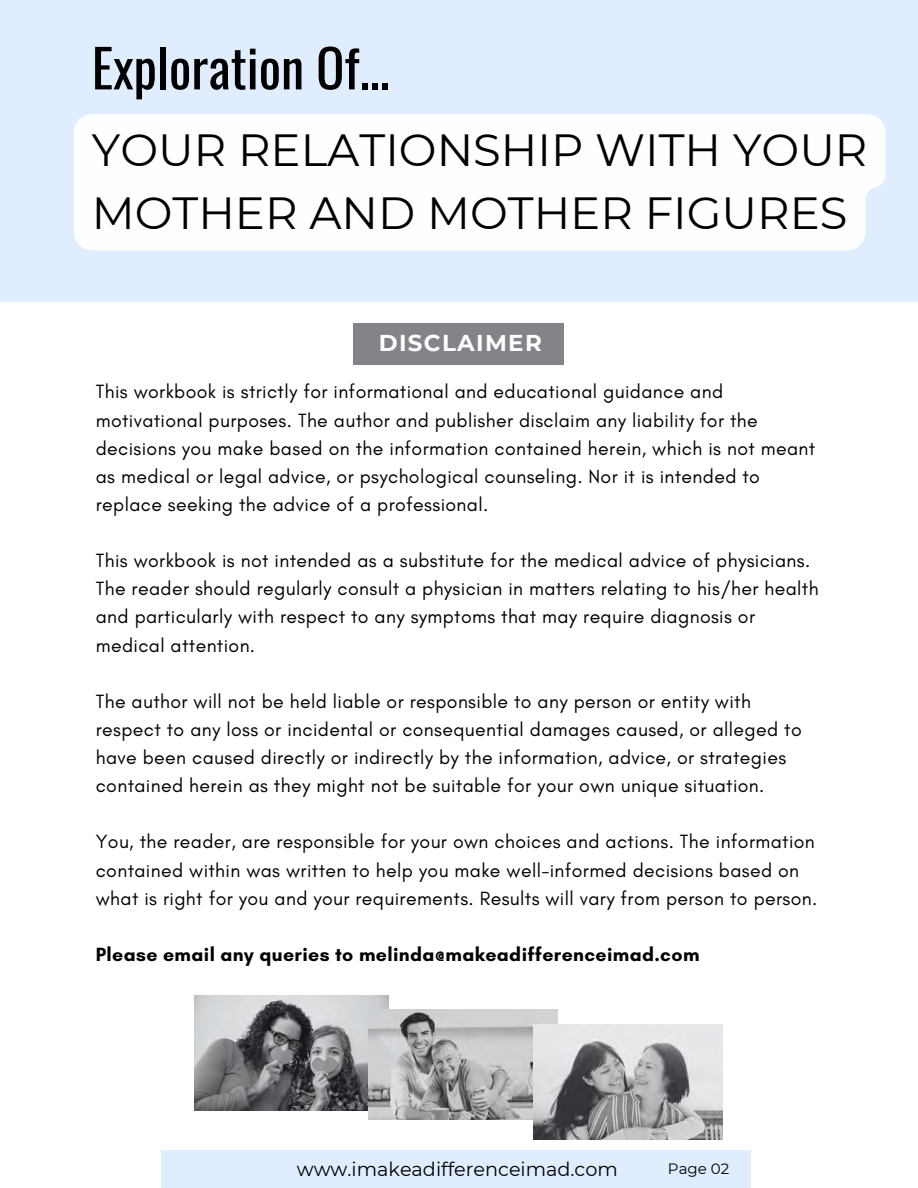
<style>
.page{position:relative;width:918px;height:1188px;background:#fff}
.page>*{position:absolute;margin:0;border:0;box-sizing:border-box;transform-origin:0 0}
.t1{font:52.5px "Oswald";color:#000}
.t2{font:45px/63px "Montserrat";color:#000}
.t3{font:700 22.95px "Montserrat";letter-spacing:.06em;color:#fff}
.t4{font:19.5px/28.2px "Glacial Indifference";letter-spacing:.02em;color:#000}
.t5{font:700 19.5px "Glacial Indifference";letter-spacing:.02em;color:#000}
.t6{font:19.2px "Montserrat";color:#000}
.t7{font:15px "Montserrat";color:#000}
</style>
<div class="page">
<div style="left:0;top:0;width:918px;height:302px;background:#e0edff"></div>
<div style="left:161px;top:1150px;width:589px;height:38px;background:#e0edff"></div>
<div style="left:354px;top:324px;width:210px;height:41px;background:#83848a"></div>
<img style="left:195px;top:995px;width:193px;height:115px">
<img style="left:369px;top:1010px;width:189px;height:110px">
<img style="left:534px;top:1024px;width:189px;height:115px">
<div style="left:74px;top:114px;width:812px;height:136px;background:#fdfeff"></div>
<h5 class="t1" style="left:92px;top:27px;width:299px">Exploration Of...</h5>
<p class="t2" style="left:92px;top:118px;width:777px">YOUR RELATIONSHIP WITH YOUR<br>MOTHER AND MOTHER FIGURES</p>
<p class="t3" style="left:379px;top:329px;width:165px">DISCLAIMER</p>
<h2 class="t4" style="left:96px;top:378px;width:721px">This workbook is strictly for informational and educational guidance and motivational purposes. The author and publisher disclaim any liability for the decisions you make based on the information contained herein, which is not meant as medical or legal advice, or psychological counseling. Nor it is intended to replace seeking the advice of a professional.</h2>
<p class="t4" style="left:96px;top:546px;width:724px">This workbook is not intended as a substitute for the medical advice of physicians.<br>The reader should regularly consult a physician in matters relating to his/her health and particularly with respect to any symptoms that may require diagnosis or medical attention.</p>
<h5 class="t4" style="left:96px;top:687px;width:707px">The author will not be held liable or responsible to any person or entity with respect to any loss or incidental or consequential damages caused, or alleged to have been caused directly or indirectly by the information, advice, or strategies contained herein as they might not be suitable for your own unique situation.</h5>
<h5 class="t4" style="left:96px;top:828px;width:723px">You, the reader, are responsible for your own choices and actions. The information contained within was written to help you make well-informed decisions based on what is right for you and your requirements. Results will vary from person to person.</h5>
<h5 class="t5" style="left:96px;top:942px;width:605px">Please email any queries to melinda@makeadifferenceimad.com</h5>
<h1 class="t6" style="left:297px;top:1157px;width:323px">www.imakeadifferenceimad.com</h1>
<p class="t7" style="left:668px;top:1160px;width:63px">Page 02</p>
</div>
